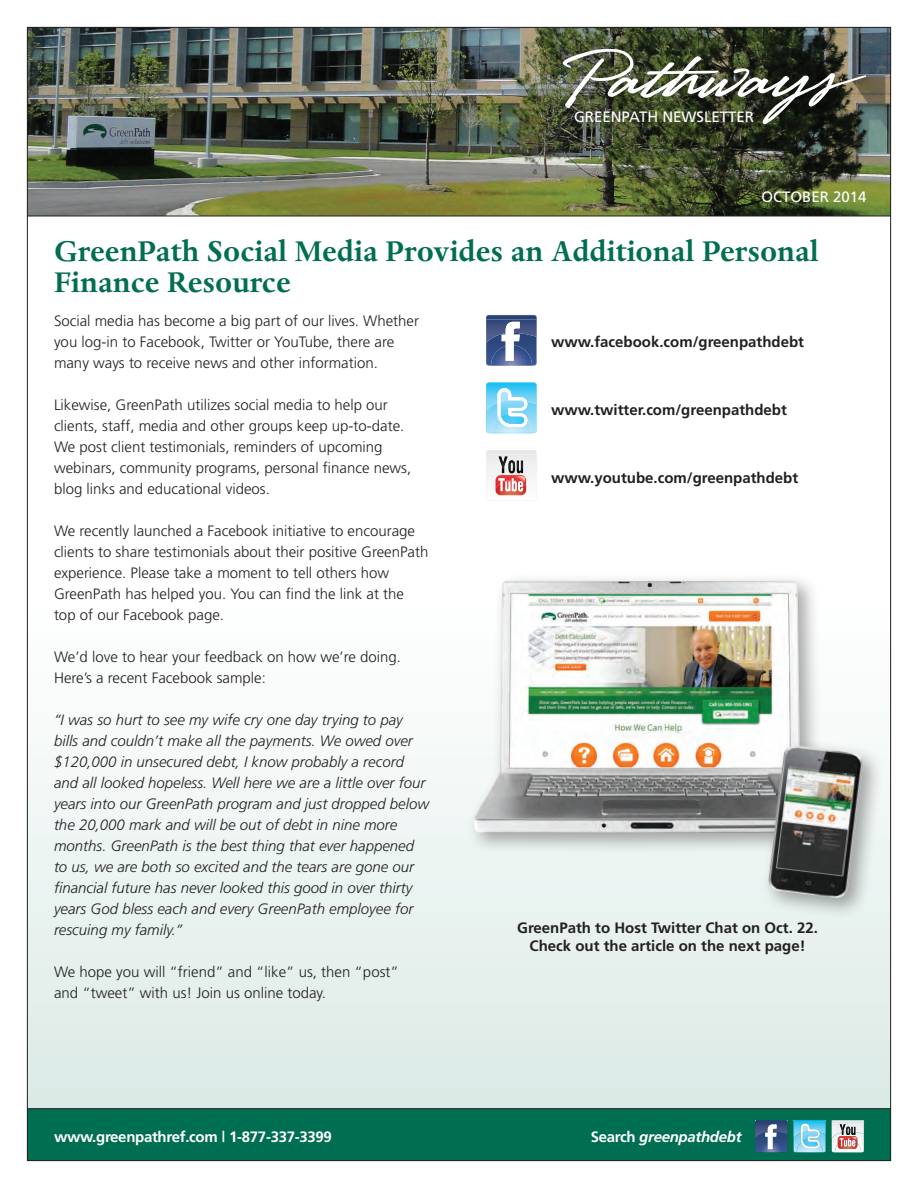
<style>
.page{position:relative;width:918px;height:1188px;background:#fff}
.page>*{position:absolute;margin:0;border:0;box-sizing:border-box;transform-origin:0 0}
.main_text{font:700 33px/31.5px "Dante";color:#006e51}
.main_text-2{font:300 15px/21px "Frutiger";color:#231f20}
.main_text-3{font:italic 300 15px/21px "Frutiger";color:#231f20}
.main_text-4{font:700 15px/18px "Frutiger";color:#231f20;text-align:center}
.main_text-5{font:700 15px "Frutiger";letter-spacing:-.02em;color:#fff}
.issue_info{font:15px "Frutiger";color:#fff}
.main_text-6{font:italic 700 15px "Frutiger";letter-spacing:-.02em;color:#fff}
.s1{font-style:normal}
</style>
<div class="page">
<img style="left:29px;top:29px;width:860px;height:187px">
<div style="left:27px;top:594px;width:863px;height:514px;background:linear-gradient(to bottom,#fff,#dbeae5)"></div>
<div style="left:27px;top:1109px;width:864px;height:52px;background:#006e51"></div>
<svg style="left:755px;top:1120px;width:32px;height:33px"></svg>
<svg style="left:793px;top:1120px;width:33px;height:33px"></svg>
<svg style="left:832px;top:1120px;width:32px;height:33px"></svg>
<hr style="left:27px;top:216px;width:863px;height:1px;background:#231f20">
<hr style="left:28px;top:1108px;width:863px;height:1px;background:#231f20">
<svg style="left:563px;top:49px;width:303px;height:75px;background:#575d4c"></svg>
<svg style="left:486px;top:315px;width:51px;height:51px;background:#61739d"></svg>
<svg style="left:486px;top:382px;width:51px;height:52px;background:#90dbf7"></svg>
<svg style="left:486px;top:450px;width:51px;height:51px"></svg>
<div style="left:466px;top:572px;width:386px;height:283px;background:#231f20;opacity:.4"></div>
<img style="left:474px;top:581px;width:356px;height:252px">
<div style="left:761px;top:738px;width:123px;height:182px;background:#231f20;opacity:.4"></div>
<img style="left:728px;top:734px;width:162px;height:174px">
<p class="issue_info" style="left:574px;top:108px;width:182px">GREENPATH NEWSLETTER</p>
<p class="issue_info" style="left:761px;top:188px;width:107px">OCTOBER 2014</p>
<p class="main_text" style="left:54px;top:236px;width:766px">GreenPath Social Media Provides an Additional Personal<br>Finance Resource</p>
<p class="main_text-2" style="left:54px;top:311px;width:367px">Social media has become a big part of our lives. Whether you log-in to Facebook, Twitter or YouTube, there are many ways to receive news and other information.</p>
<p class="main_text-2" style="left:54px;top:395px;width:359px">Likewise, GreenPath utilizes social media to help our clients, staff, media and other groups keep up-to-date.<br>We post client testimonials, reminders of upcoming webinars, community programs, personal finance news, blog links and educational videos.</p>
<p class="main_text-2" style="left:54px;top:521px;width:376px">We recently launched a Facebook initiative to encourage clients to share testimonials about their positive GreenPath experience. Please take a moment to tell others how GreenPath has helped you. You can find the link at the top of our Facebook page.</p>
<p class="main_text-2" style="left:54px;top:647px;width:349px">We’d love to hear your feedback on how we’re doing.<br>Here’s a recent Facebook sample:</p>
<p class="main_text-3" style="left:54px;top:709px;width:377px">“I was so hurt to see my wife cry one day trying to pay bills and couldn’t make all the payments. We owed over $120,000 in unsecured debt, I know probably a record and all looked hopeless. Well here we are a little over four years into our GreenPath program and just dropped below the 20,000 mark and will be out of debt in nine more months. GreenPath is the best thing that ever happened to us, we are both so excited and the tears are gone our financial future has never looked this good in over thirty years God bless each and every GreenPath employee for rescuing my family.”</p>
<p class="main_text-2" style="left:54px;top:962px;width:346px">We hope you will “friend” and “like” us, then “post” and “tweet” with us! Join us online today.</p>
<p class="main_text-4" style="left:551px;top:333px;width:255px">www.facebook.com/greenpathdebt</p>
<p class="main_text-4" style="left:551px;top:401px;width:237px">www.twitter.com/greenpathdebt</p>
<p class="main_text-4" style="left:551px;top:468px;width:249px">www.youtube.com/greenpathdebt</p>
<p class="main_text-4" style="left:517px;top:919px;width:302px">GreenPath to Host Twitter Chat on Oct. 22.<br>Check out the article on the next page!</p>
<p class="main_text-5" style="left:54px;top:1128px;width:279px">www.greenpathref.com | 1-877-337-3399</p>
<p class="main_text-6" style="left:591px;top:1128px;width:152px"><span class="s1">Search</span> greenpathdebt</p>
</div>
